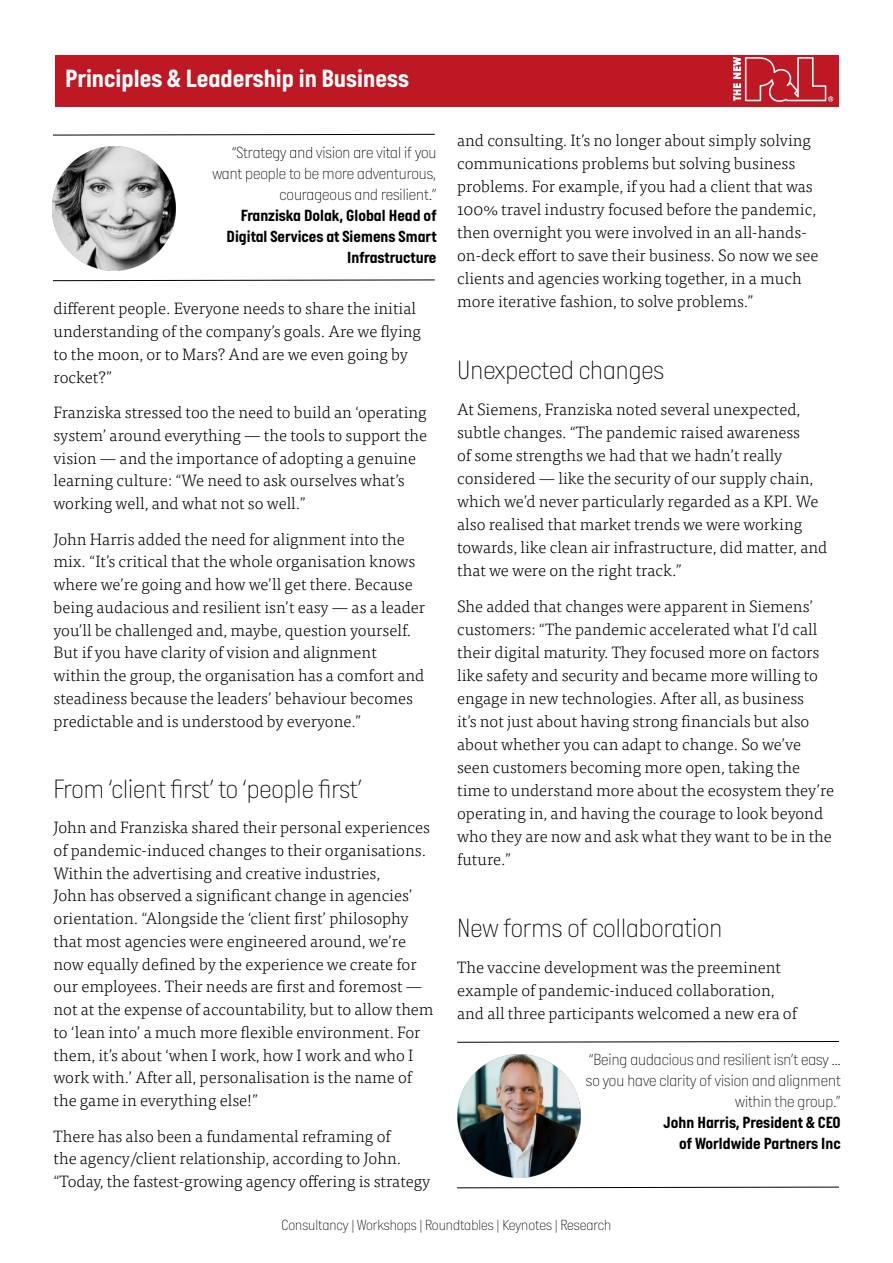
<style>
.page{position:relative;width:893px;height:1263px;background:#fff}
.page>*{position:absolute;margin:0;border:0;box-sizing:border-box;transform-origin:0 0}
.Body_Text{font:27px "Italian Plate No One Tn";color:#000}
.t1{font:700 25.5px "Italian Plate No One";color:#fff}
.Body_Text-2{font:300 16.5px/22.8px "Tisa Pro";color:#000}
.Quotes{font:16.5px/21px "Italian Plate No One Tn";color:#000;text-align:right}
.Quotes-2{font:700 16.5px/21px "Italian Plate No One";color:#000;text-align:right}
.t2{font:15px "Italian Plate No One Tn";color:#000}
</style>
<div class="page">
<div style="left:55px;top:55px;width:783px;height:51px;background:#bd1823"></div>
<svg style="left:733px;top:57px;width:100px;height:45px"></svg>
<svg style="left:53px;top:134px;width:382px;height:2px"></svg>
<svg style="left:52px;top:279px;width:383px;height:2px"></svg>
<img style="left:53px;top:147px;width:123px;height:123px">
<svg style="left:457px;top:1041px;width:382px;height:2px"></svg>
<svg style="left:457px;top:1186px;width:382px;height:2px"></svg>
<img style="left:457px;top:1055px;width:123px;height:123px">
<h2 class="t1" style="left:65px;top:65px;width:345px">Principles &amp; Leadership in Business</h2>
<p class="Quotes" style="left:212px;top:142px;width:226px">“Strategy and vision are vital if you want people to be more adventurous, courageous and resilient.”</p>
<p class="Quotes-2" style="left:227px;top:205px;width:211px">Franziska Dolak, Global Head of<br>Digital Services at Siemens Smart<br>Infrastructure</p>
<p class="Body_Text-2" style="left:54px;top:296px;width:369px">different people. Everyone needs to share the initial understanding of the company’s goals. Are we flying to the moon, or to Mars? And are we even going by rocket?”</p>
<p class="Body_Text-2" style="left:54px;top:400px;width:375px">Franziska stressed too the need to build an ‘operating system’ around everything — the tools to support the vision — and the importance of adopting a genuine learning culture: “We need to ask ourselves what’s working well, and what not so well.”</p>
<p class="Body_Text-2" style="left:54px;top:527px;width:373px">John Harris added the need for alignment into the mix. “It’s critical that the whole organisation knows where we’re going and how we’ll get there. Because being audacious and resilient isn’t easy — as a leader you’ll be challenged and, maybe, question yourself.<br>But if you have clarity of vision and alignment within the group, the organisation has a comfort and steadiness because the leaders’ behaviour becomes predictable and is understood by everyone.”</p>
<p class="Body_Text" style="left:54px;top:774px;width:310px">From ‘client first’ to ‘people first’</p>
<p class="Body_Text-2" style="left:54px;top:815px;width:382px">John and Franziska shared their personal experiences of pandemic-induced changes to their organisations.<br>Within the advertising and creative industries,<br>John has observed a significant change in agencies’ orientation. “Alongside the ‘client first’ philosophy that most agencies were engineered around, we’re now equally defined by the experience we create for our employees. Their needs are first and foremost — not at the expense of accountability, but to allow them to ‘lean into’ a much more flexible environment. For them, it’s about ‘when I work, how I work and who I work with.’ After all, personalisation is the name of the game in everything else!”</p>
<p class="Body_Text-2" style="left:54px;top:1124px;width:378px">There has also been a fundamental reframing of<br>the agency/client relationship, according to John. “Today, the fastest-growing agency offering is strategy</p>
<p class="Body_Text-2" style="left:457px;top:128px;width:363px">and consulting. It’s no longer about simply solving communications problems but solving business problems. For example, if you had a client that was 100% travel industry focused before the pandemic, then overnight you were involved in an all-hands&shy;on-deck effort to save their business. So now we see clients and agencies working together, in a much more iterative fashion, to solve problems.”</p>
<p class="Body_Text" style="left:457px;top:355px;width:209px">Unexpected changes</p>
<p class="Body_Text-2" style="left:457px;top:397px;width:372px">At Siemens, Franziska noted several unexpected, subtle changes. “The pandemic raised awareness<br>of some strengths we had that we hadn’t really considered — like the security of our supply chain, which we’d never particularly regarded as a KPI. We also realised that market trends we were working towards, like clean air infrastructure, did matter, and that we were on the right track.”</p>
<p class="Body_Text-2" style="left:457px;top:594px;width:379px">She added that changes were apparent in Siemens’ customers: “The pandemic accelerated what I’d call their digital maturity. They focused more on factors like safety and security and became more willing to engage in new technologies. After all, as business<br>it’s not just about having strong financials but also about whether you can adapt to change. So we’ve seen customers becoming more open, taking the time to understand more about the ecosystem they’re operating in, and having the courage to look beyond who they are now and ask what they want to be in the future.”</p>
<p class="Body_Text" style="left:457px;top:913px;width:267px">New forms of collaboration</p>
<p class="Body_Text-2" style="left:457px;top:955px;width:341px">The vaccine development was the preeminent example of pandemic-induced collaboration, and all three participants welcomed a new era of</p>
<p class="Quotes" style="left:586px;top:1049px;width:256px">“Being audacious and resilient isn’t easy … so you have clarity of vision and alignment within the group.”</p>
<p class="Quotes-2" style="left:664px;top:1112px;width:179px">John Harris, President &amp; CEO</p>
<p class="Quotes-2" style="left:679px;top:1133px;width:163px">of Worldwide Partners Inc</p>
<p class="t2" style="left:282px;top:1216px;width:331px">Consultancy | Workshops | Roundtables | Keynotes | Research</p>
</div>
